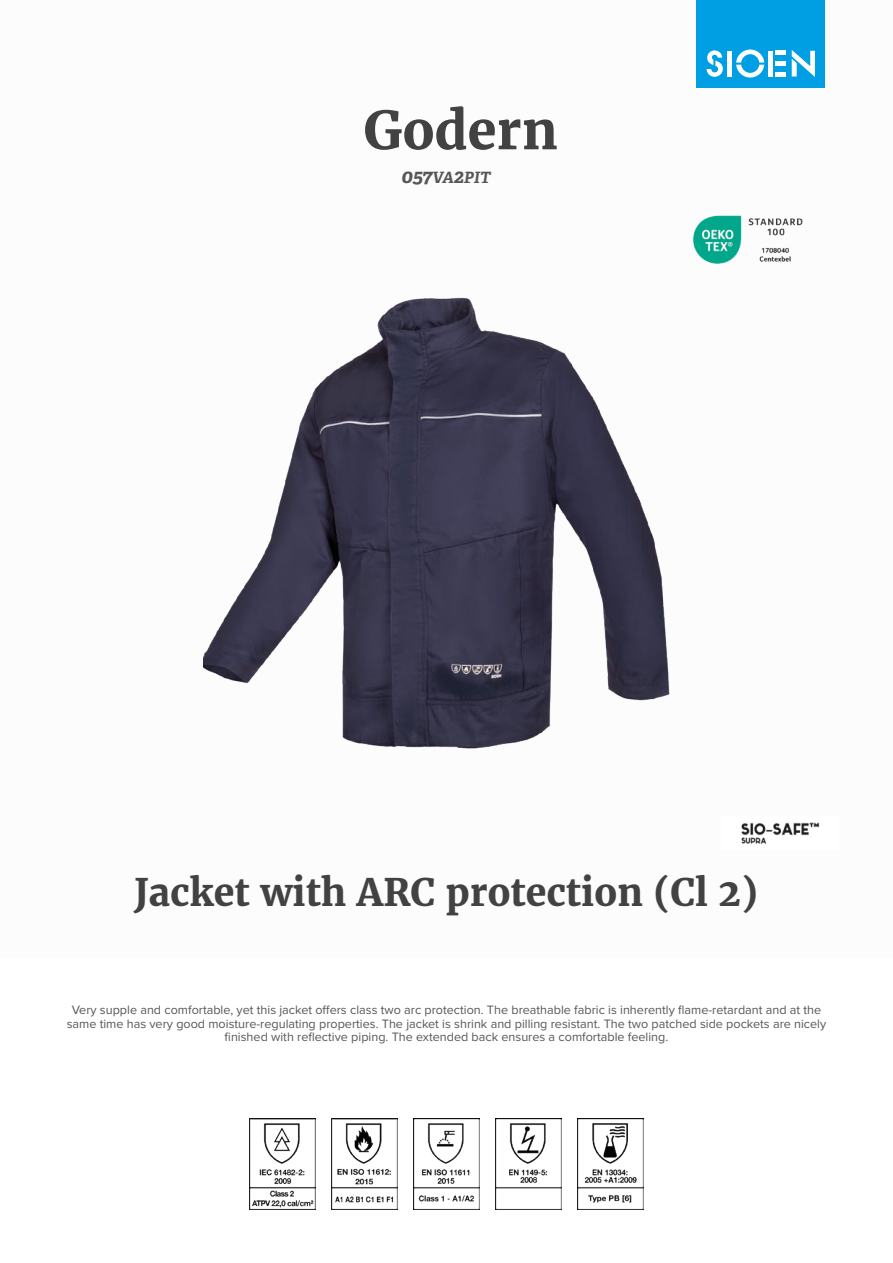
<style>
.page{position:relative;width:893px;height:1263px;background:#fff}
.page>*{position:absolute;margin:0;border:0;box-sizing:border-box;transform-origin:0 0}
.t1{font:700 52.5px "Merriweather";color:#424243}
.t2{font:700 37.5px "Merriweather";color:#424243}
.t3{font:italic 700 15.6px "Adelle";color:#575756}
.t4{font:12.6px/13.6px "Proxima Nova";color:#575756;text-align:center}
.s1{font-size:19.5px}
</style>
<div class="page">
<div style="left:697px;top:0;width:128px;height:88px;background:#009fe3"></div>
<svg style="left:707px;top:50px;width:16px;height:27px"></svg>
<svg style="left:736px;top:50px;width:28px;height:28px"></svg>
<div style="left:727px;top:51px;width:5px;height:26px;background:#fff"></div>
<div style="left:768px;top:51px;width:5px;height:26px;background:#fff"></div>
<div style="left:775px;top:72px;width:11px;height:5px;background:#fff"></div>
<div style="left:775px;top:61px;width:11px;height:5px;background:#fff"></div>
<hr style="left:775px;top:51px;width:11px;height:4px;background:#fff">
<svg style="left:792px;top:50px;width:23px;height:27px"></svg>
<img style="left:741px;top:822px;width:79px;height:22px">
<img style="left:693px;top:215px;width:110px;height:49px">
<img style="left:249px;top:1118px;width:66px;height:92px">
<img style="left:331px;top:1118px;width:67px;height:92px">
<img style="left:413px;top:1118px;width:67px;height:92px">
<img style="left:495px;top:1118px;width:67px;height:92px">
<img style="left:577px;top:1118px;width:67px;height:92px">
<img style="left:204px;top:297px;width:466px;height:452px">
<h1 class="t1" style="left:363px;top:95px;width:196px">Godern</h1>
<p class="t3" style="left:401px;top:168px;width:91px"><span class="s1">057</span>VA<span class="s1">2</span>PIT</p>
<h2 class="t2" style="left:134px;top:867px;width:625px">Jacket with ARC protection (Cl 2)</h2>
<p class="t4" style="left:67px;top:1002px;width:761px">Very supple and comfortable, yet this jacket offers class two arc protection. The breathable fabric is inherently flame-retardant and at the same time has very good moisture-regulating properties. The jacket is shrink and pilling resistant. The two patched side pockets are nicely finished with reflective piping. The extended back ensures a comfortable feeling.</p>
</div>
